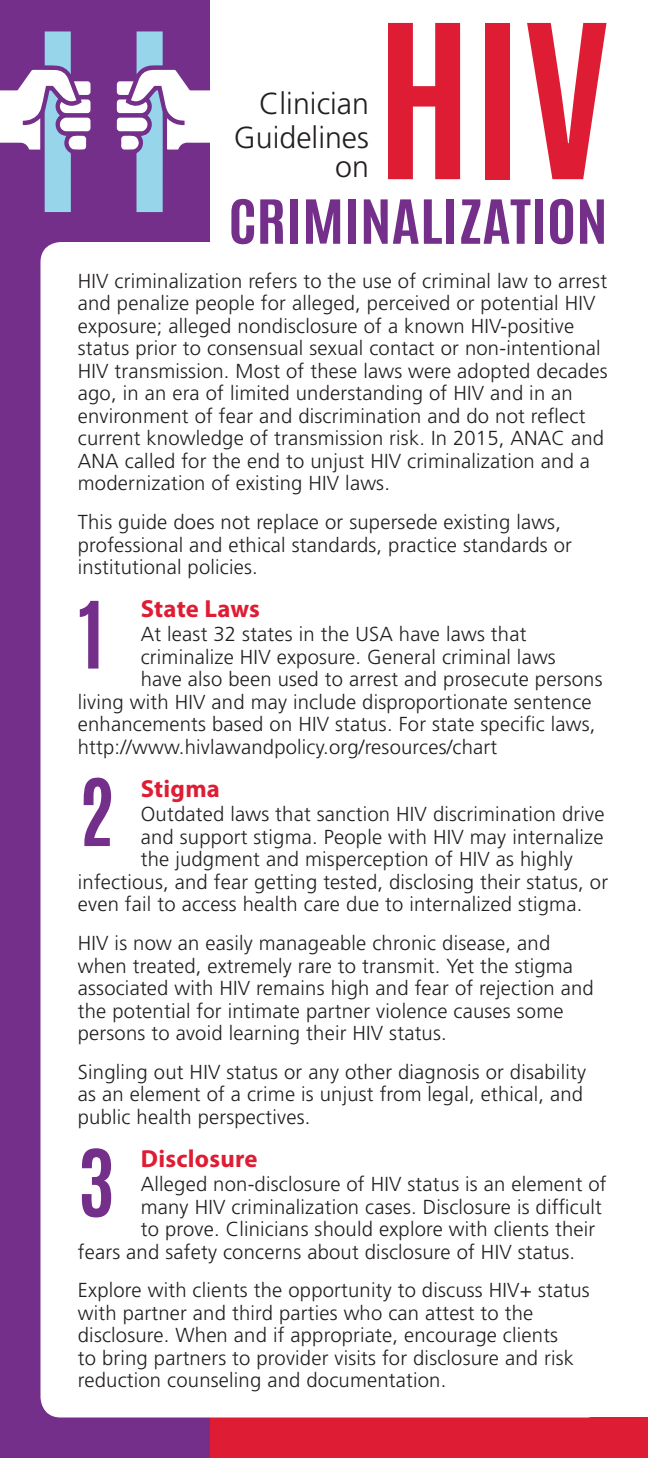
<style>
.page{position:relative;width:648px;height:1458px;background:#fff}
.page>*{position:absolute;margin:0;border:0;box-sizing:border-box;transform-origin:0 0}
.ANAC_Light_general_t{font:700 181.8px "Antonio";color:#de1d34;scale:1.05 1}
.ANAC_Light_general_t-2{font:700 78.75px "Antonio";color:#742f8b}
.ANAC_Light_general_t-3{font:700 51.75px "Antonio";letter-spacing:-.005em;color:#742f8b;scale:1.18 1}
.ANAC_Light_general_t-4{font:300 30.38px "Frutiger LT Std";color:#231f20}
.ANAC-TOC_Heads{font:700 24.75px "Myriad Pro";letter-spacing:.01em;color:#de1d34}
.ANAC_Light_general_t-5{font:300 20.25px/22.5px "Frutiger LT Std";letter-spacing:.01em;color:#231f20}
</style>
<div class="page">
<div style="left:207px;top:1418px;width:441px;height:40px;background:#de1d34"></div>
<div style="left:0;top:0;width:210px;height:1458px;background:#742f8b"></div>
<svg style="left:117px;top:31px;width:93px;height:181px"></svg>
<svg style="left:0;top:31px;width:91px;height:181px"></svg>
<div style="left:40px;top:242px;width:568px;height:1176px;background:#fff;border-radius:20px"></div>
<p class="ANAC_Light_general_t" style="left:376px;top:-36px;width:226px">HIV</p>
<p class="ANAC_Light_general_t-4" style="left:259px;top:87px;width:111px">Clinician</p>
<p class="ANAC_Light_general_t-4" style="left:234px;top:121px;width:137px">Guidelines</p>
<p class="ANAC_Light_general_t-4" style="left:335px;top:150px;width:35px">on</p>
<p class="ANAC_Light_general_t-3" style="left:228px;top:183px;width:323px">CRIMINALIZATION</p>
<p class="ANAC_Light_general_t-5" style="left:78px;top:270px;width:531px">HIV criminalization refers to the use of criminal law to arrest and penalize people for alleged, perceived or potential HIV exposure; alleged nondisclosure of a known HIV-positive status prior to consensual sexual contact or non-intentional HIV transmission. Most of these laws were adopted decades ago, in an era of limited understanding of HIV and in an environment of fear and discrimination and do not reflect current knowledge of transmission risk. In 2015, ANAC and ANA called for the end to unjust HIV criminalization and a modernization of existing HIV laws.</p>
<p class="ANAC_Light_general_t-5" style="left:78px;top:511px;width:496px">This guide does not replace or supersede existing laws, professional and ethical standards, practice standards or institutional policies.</p>
<p class="ANAC-TOC_Heads" style="left:141px;top:593px;width:121px">State Laws</p>
<p class="ANAC_Light_general_t-5" style="left:141px;top:624px;width:387px">At least 32 states in the USA have laws that</p>
<p class="ANAC_Light_general_t-5" style="left:141px;top:646px;width:417px">criminalize HIV exposure. General criminal laws</p>
<p class="ANAC_Light_general_t-5" style="left:141px;top:669px;width:463px">have also been used to arrest and prosecute persons</p>
<p class="ANAC_Light_general_t-5" style="left:78px;top:691px;width:515px">living with HIV and may include disproportionate sentence</p>
<p class="ANAC_Light_general_t-5" style="left:78px;top:714px;width:519px">enhancements based on HIV status. For state specific laws,</p>
<p class="ANAC_Light_general_t-5" style="left:78px;top:736px;width:421px">http://www.hivlawandpolicy.org/resources/chart</p>
<p class="ANAC-TOC_Heads" style="left:141px;top:773px;width:81px">Stigma</p>
<p class="ANAC_Light_general_t-5" style="left:141px;top:803px;width:465px">Outdated laws that sanction HIV discrimination drive</p>
<p class="ANAC_Light_general_t-5" style="left:141px;top:826px;width:464px">and support stigma. People with HIV may internalize</p>
<p class="ANAC_Light_general_t-5" style="left:141px;top:848px;width:434px">the judgment and misperception of HIV as highly</p>
<p class="ANAC_Light_general_t-5" style="left:78px;top:871px;width:532px">infectious, and fear getting tested, disclosing their status, or</p>
<p class="ANAC_Light_general_t-5" style="left:78px;top:893px;width:506px">even fail to access health care due to internalized stigma.</p>
<p class="ANAC_Light_general_t-5" style="left:78px;top:932px;width:518px">HIV is now an easily manageable chronic disease, and when treated, extremely rare to transmit. Yet the stigma associated with HIV remains high and fear of rejection and the potential for intimate partner violence causes some persons to avoid learning their HIV status.</p>
<p class="ANAC_Light_general_t-5" style="left:78px;top:1061px;width:510px">Singling out HIV status or any other diagnosis or disability as an element of a crime is unjust from legal, ethical, and public health perspectives.</p>
<p class="ANAC-TOC_Heads" style="left:141px;top:1142px;width:118px">Disclosure</p>
<p class="ANAC_Light_general_t-5" style="left:141px;top:1173px;width:467px">Alleged non-disclosure of HIV status is an element of</p>
<p class="ANAC_Light_general_t-5" style="left:141px;top:1196px;width:463px">many HIV criminalization cases. Disclosure is difficult</p>
<p class="ANAC_Light_general_t-5" style="left:141px;top:1218px;width:456px">to prove. Clinicians should explore with clients their</p>
<p class="ANAC_Light_general_t-5" style="left:78px;top:1241px;width:499px">fears and safety concerns about disclosure of HIV status.</p>
<p class="ANAC_Light_general_t-5" style="left:78px;top:1279px;width:513px">Explore with clients the opportunity to discuss HIV+ status with partner and third parties who can attest to the disclosure. When and if appropriate, encourage clients<br>to bring partners to provider visits for disclosure and risk reduction counseling and documentation.</p>
<p class="ANAC_Light_general_t-2" style="left:78px;top:575px;width:27px">1</p>
<p class="ANAC_Light_general_t-2" style="left:78px;top:753px;width:38px">2</p>
<p class="ANAC_Light_general_t-2" style="left:78px;top:1123px;width:38px">3</p>
</div>
